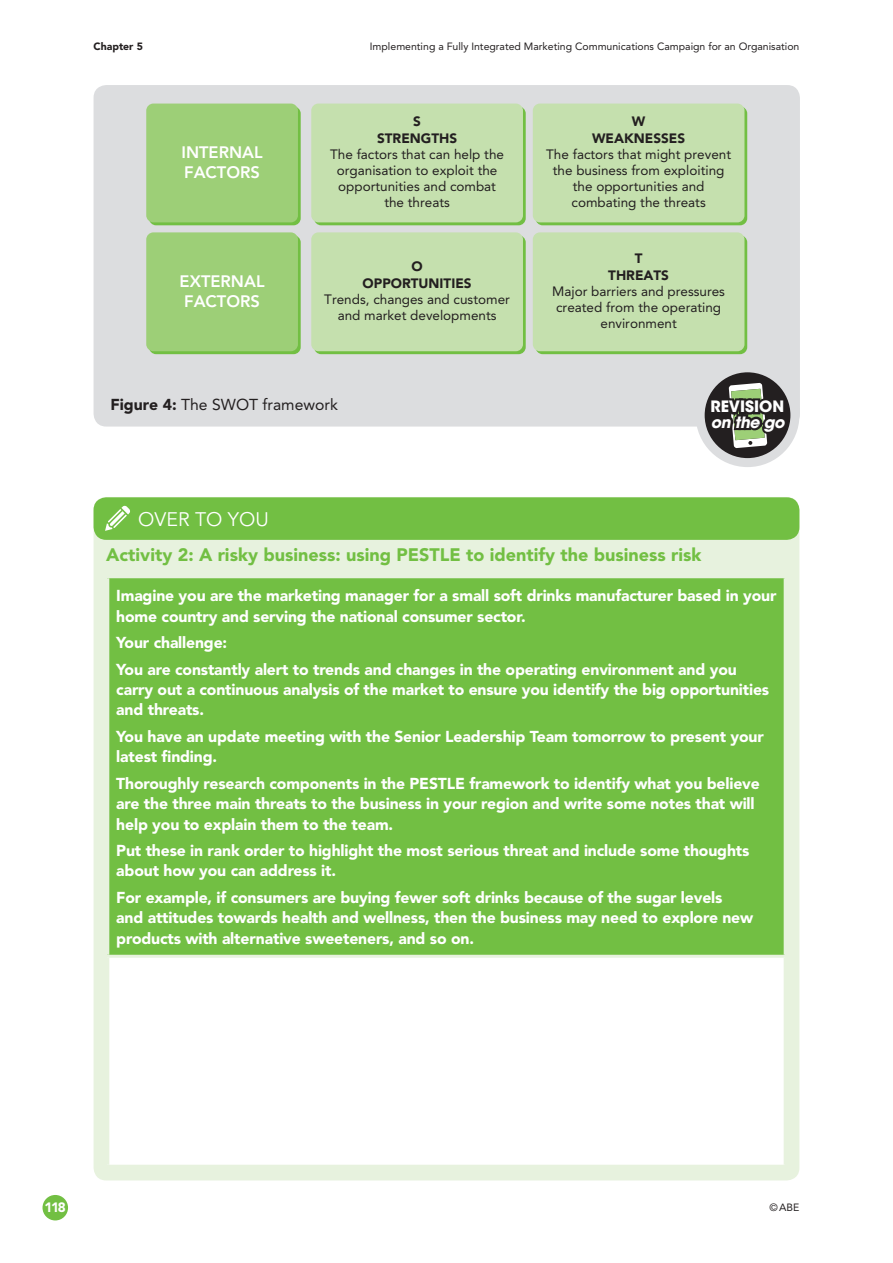
<style>
.page{position:relative;width:893px;height:1263px;background:#fff}
.page>*{position:absolute;margin:0;border:0;box-sizing:border-box;transform-origin:0 0}
.t1{font:19.5px "Avenir LT Std";color:#fff}
.t2{font:900 18px "Avenir LT Std";color:#72bf43}
.t3{font:800 16.5px/19.8px "Avenir LT Std";color:#fff}
.t4{font:900 15.75px/20.2px "Avenir LT Std";letter-spacing:-.01em;color:#fff}
.t5{font:15.75px "Avenir LT Std";color:#231f20}
.t6{font:700 15.6px "ITC Avant Garde Std";color:#fff}
.t7{font:italic 700 15.6px "ITC Avant Garde Std";letter-spacing:-.02em;color:#fff}
.t8{font:13.5px/16.2px "Avenir LT Std";color:#231f20;text-align:center}
.t9{font:900 13.5px "Avenir LT Std";color:#fff}
.t10{font:10.5px "Avenir LT Std";color:#231f20}
.t11{font:900 10.5px "Avenir LT Std";color:#231f20}
.s1{font-weight:900}
</style>
<div class="page">
<div style="left:43px;top:1195px;width:25px;height:25px;background:#72bf43;border-radius:50%"></div>
<div style="left:94px;top:85px;width:706px;height:342px;background:#dcdddf;border-radius:13px"></div>
<svg style="left:314px;top:106px;width:212px;height:119px"></svg>
<div style="left:311px;top:104px;width:212px;height:118px;background:#c5e0ae;border-radius:7px"></div>
<svg style="left:535px;top:106px;width:212px;height:119px"></svg>
<div style="left:533px;top:104px;width:211px;height:118px;background:#c5e0ae;border-radius:7px"></div>
<svg style="left:535px;top:235px;width:212px;height:119px"></svg>
<svg style="left:314px;top:235px;width:212px;height:119px"></svg>
<div style="left:311px;top:232px;width:212px;height:119px;background:#c5e0ae;border-radius:7px"></div>
<div style="left:533px;top:232px;width:211px;height:119px;background:#c5e0ae;border-radius:7px"></div>
<svg style="left:149px;top:106px;width:152px;height:119px"></svg>
<div style="left:146px;top:104px;width:152px;height:118px;background:#9dcf77;border-radius:7px"></div>
<div style="left:149px;top:235px;width:152px;height:119px;background:linear-gradient(to right,#7cc350,#7bc24e);border-radius:7px"></div>
<div style="left:146px;top:232px;width:152px;height:119px;background:#9dcf77;border-radius:7px"></div>
<svg style="left:700px;top:368px;width:95px;height:95px"></svg>
<div style="left:696px;top:363px;width:103px;height:104px;border:9px solid #dcdddf;border-radius:50%"></div>
<svg style="left:707px;top:371px;width:82px;height:77px"></svg>
<div style="left:94px;top:497px;width:705px;height:683px;background:#e7f2de;border-radius:13px"></div>
<div style="left:108px;top:577px;width:677px;height:379px;background:#72bf43"></div>
<div style="left:108px;top:956px;width:677px;height:210px;background:#fff"></div>
<hr style="left:106px;top:575px;width:681px;height:3px;background:#e7f2de">
<hr style="left:106px;top:578px;width:3px;height:377px;background:#e7f2de">
<hr style="left:784px;top:578px;width:3px;height:377px;background:#e7f2de">
<hr style="left:106px;top:955px;width:681px;height:3px;background:#e7f2de">
<hr style="left:106px;top:1165px;width:681px;height:3px;background:#e7f2de">
<hr style="left:106px;top:958px;width:3px;height:207px;background:#e7f2de">
<hr style="left:784px;top:958px;width:3px;height:207px;background:#e7f2de">
<div style="left:94px;top:497px;width:705px;height:43px;background:#72bf43;border-radius:13px"></div>
<svg style="left:105px;top:506px;width:25px;height:25px"></svg>
<p class="t11" style="left:94px;top:40px;width:51px">Chapter 5</p>
<p class="t10" style="left:370px;top:41px;width:431px">Implementing a Fully Integrated Marketing Communications Campaign for an Organisation</p>
<p class="t3" style="left:181px;top:142px;width:83px">INTERNAL<br>FACTORS</p>
<p class="t3" style="left:180px;top:271px;width:86px">EXTERNAL<br>FACTORS</p>
<p class="t8" style="left:330px;top:114px;width:175px"><span class="s1">S<br>STRENGTHS<br></span>The factors that can help the organisation to exploit the opportunities and combat the threats</p>
<p class="t8" style="left:546px;top:114px;width:186px"><span class="s1">W<br>WEAKNESSES<br></span>The factors that might prevent the business from exploiting the opportunities and combating the threats</p>
<p class="t8" style="left:324px;top:259px;width:187px"><span class="s1">O<br>OPPORTUNITIES<br></span>Trends, changes and customer and market developments</p>
<p class="t8" style="left:552px;top:251px;width:174px"><span class="s1">T<br>THREATS<br></span>Major barriers and pressures created from the operating environment</p>
<p class="t5" style="left:111px;top:395px;width:229px"><span class="s1">Figure 4:</span> The SWOT framework</p>
<p class="t1" style="left:138px;top:508px;width:132px">OVER TO YOU</p>
<p class="t6" style="left:710px;top:396px;width:75px">REVISION</p>
<p class="t7" style="left:711px;top:412px;width:75px">on the go</p>
<p class="t2" style="left:106px;top:544px;width:597px">Activity 2: A risky business: using PESTLE to identify the business risk</p>
<p class="t4" style="left:116px;top:586px;width:662px">Imagine you are the marketing manager for a small soft drinks manufacturer based in your home country and serving the national consumer sector.</p>
<p class="t4" style="left:116px;top:629px;width:622px;line-height:26.7px">Your challenge:<br>You are constantly alert to trends and changes in the operating environment and you</p>
<p class="t4" style="left:116px;top:679px;width:654px">carry out a continuous analysis of the market to ensure you identify the big opportunities and threats.</p>
<p class="t4" style="left:116px;top:726px;width:649px">You have an update meeting with the Senior Leadership Team tomorrow to present your latest finding.</p>
<p class="t4" style="left:116px;top:773px;width:645px">Thoroughly research components in the PESTLE framework to identify what you believe are the three main threats to the business in your region and write some notes that will help you to explain them to the team.</p>
<p class="t4" style="left:116px;top:840px;width:635px">Put these in rank order to highlight the most serious threat and include some thoughts about how you can address it.</p>
<p class="t4" style="left:116px;top:887px;width:638px">For example, if consumers are buying fewer soft drinks because of the sugar levels and attitudes towards health and wellness, then the business may need to explore new products with alternative sweeteners, and so on.</p>
<p class="t9" style="left:45px;top:1199px;width:23px">118</p>
<p class="t10" style="left:769px;top:1202px;width:31px">©ABE</p>
</div>
